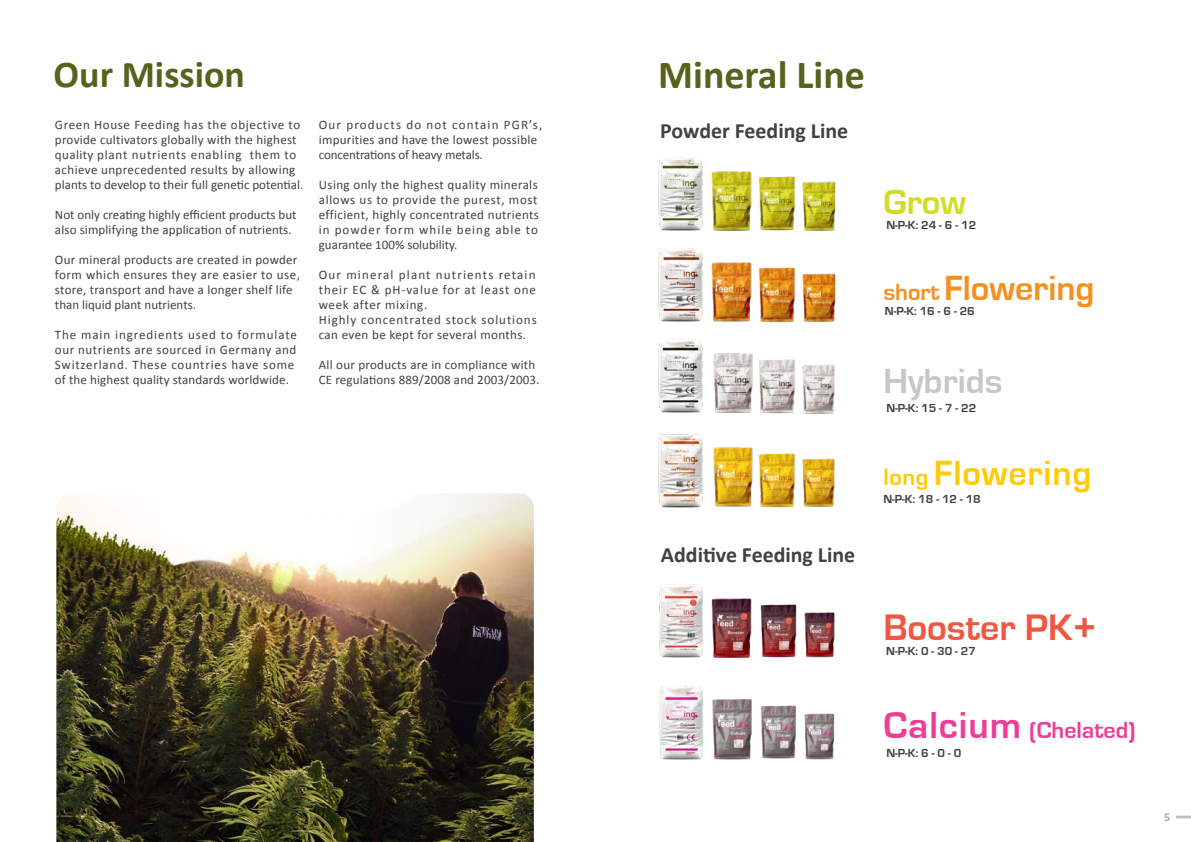
<style>
.page{position:relative;width:1191px;height:842px;background:#fff}
.page>*{position:absolute;margin:0;border:0;box-sizing:border-box;transform-origin:0 0}
.t1{font:700 40px "Calibri";color:#59611d}
.t2{font:700 38px "Calibri";color:#59611d}
.t3{font:700 38px "Eurostile";color:#f05642}
.t4{font:700 36px "Eurostile";color:#f78f1e}
.t5{font:700 36px "Eurostile";letter-spacing:.025em;color:#ffcb05}
.t6{font:700 36px "Eurostile";color:#c5c7c8}
.t7{font:700 36px "Eurostile";color:#d2db27}
.t8{font:700 24px "Eurostile";color:#ee3d96}
.t9{font:700 21.9px "Calibri";color:#414042}
.t10{font:13px/15px "Calibri";letter-spacing:.03em;color:#414042}
.t11{font:13px/15px "Calibri";letter-spacing:.07em;color:#414042}
.t12{font:13px/15px "Calibri";color:#414042}
.t13{font:13px/15px "Calibri";letter-spacing:.01em;color:#414042}
.t14{font:700 12px "Eurostile";color:#414042}
.t15{font:700 12px "Calibri";color:#aaa9aa}
.s1{font-size:24px}
.s2{font-size:38.6px}
</style>
<div class="page">
<svg style="left:1176px;top:816px;width:15px;height:3px"></svg>
<img style="left:56px;top:493px;width:478px;height:349px">
<img style="left:802px;top:181px;width:34px;height:50px">
<img style="left:802px;top:364px;width:33px;height:50px">
<img style="left:804px;top:612px;width:31px;height:46px">
<img style="left:802px;top:458px;width:33px;height:49px">
<img style="left:804px;top:713px;width:31px;height:47px">
<img style="left:759px;top:176px;width:37px;height:55px">
<img style="left:759px;top:359px;width:37px;height:55px">
<img style="left:760px;top:604px;width:37px;height:54px">
<img style="left:759px;top:453px;width:37px;height:55px">
<img style="left:761px;top:705px;width:36px;height:54px">
<img style="left:711px;top:171px;width:41px;height:60px">
<img style="left:713px;top:353px;width:40px;height:60px">
<img style="left:711px;top:598px;width:41px;height:60px">
<img style="left:713px;top:447px;width:40px;height:60px">
<img style="left:712px;top:699px;width:40px;height:61px">
<img style="left:658px;top:157px;width:45px;height:74px">
<img style="left:658px;top:339px;width:45px;height:74px">
<img style="left:658px;top:434px;width:45px;height:74px">
<img style="left:659px;top:584px;width:44px;height:74px">
<img style="left:659px;top:686px;width:44px;height:74px">
<img style="left:802px;top:273px;width:34px;height:49px">
<img style="left:759px;top:267px;width:37px;height:55px">
<img style="left:711px;top:262px;width:41px;height:60px">
<img style="left:658px;top:248px;width:45px;height:74px">
<h2 class="t2" style="left:54px;top:50px;width:193px">Our Mission</h2>
<p class="t10" style="left:55px;top:117px;width:250px">Green House Feeding has the objective to provide cultivators globally with the highest quality plant nutrients enabling them to achieve unprecedented results by allowing plants to develop to their full genetic potential.</p>
<p class="t12" style="left:55px;top:207px;width:243px">Not only creating highly efficient products but also simplifying the application of nutrients.</p>
<p class="t10" style="left:55px;top:252px;width:246px">Our mineral products are created in powder form which ensures they are easier to use, store, transport and have a longer shelf life than liquid plant nutrients.</p>
<p class="t10" style="left:55px;top:327px;width:243px">The main ingredients used to formulate our nutrients are sourced in Germany and Switzerland. These countries have some of the highest quality standards worldwide.</p>
<p class="t10" style="left:319px;top:117px;width:225px">Our products do not contain PGR’s, impurities and have the lowest possible concentrations of heavy metals.</p>
<p class="t10" style="left:319px;top:177px;width:222px">Using only the highest quality minerals allows us to provide the purest, most efficient, highly concentrated nutrients in powder form while being able to guarantee 100% solubility.</p>
<p class="t11" style="left:319px;top:267px;width:219px">Our mineral plant nutrients retain their EC &amp; pH-value for at least one week after mixing.<br>Highly concentrated stock solutions can even be kept for several months.</p>
<p class="t13" style="left:319px;top:357px;width:222px">All our products are in compliance with<br>CE regulations 889/2008 and 2003/2003.</p>
<h1 class="t1" style="left:658px;top:49px;width:208px">Mineral Line</h1>
<h3 class="t9" style="left:660px;top:117px;width:189px">Powder Feeding Line</h3>
<h3 class="t7" style="left:883px;top:182px;width:84px">Grow</h3>
<p class="t14" style="left:886px;top:218px;width:91px">N-P-K: 24 - 6 - 12</p>
<h3 class="t4" style="left:883px;top:269px;width:212px"><span class="s1">short</span> Flowering</h3>
<p class="t14" style="left:885px;top:305px;width:91px">N-P-K: 16 - 6 - 26</p>
<h3 class="t9" style="left:661px;top:540px;width:196px">Additive Feeding Line</h3>
<h3 class="t6" style="left:883px;top:362px;width:121px">Hybrids</h3>
<p class="t14" style="left:886px;top:402px;width:91px">N-P-K: 15 - 7 - 22</p>
<h3 class="t5" style="left:883px;top:453px;width:209px"><span class="s1">long</span> Flowering</h3>
<p class="t14" style="left:883px;top:493px;width:99px">N-P-K: 18 - 12 - 18</p>
<h2 class="t3" style="left:883px;top:607px;width:215px">Booster PK+</h2>
<p class="t14" style="left:886px;top:645px;width:91px">N-P-K: 0 - 30 - 27</p>
<h3 class="t8" style="left:883px;top:717px;width:254px"><span class="s2">Calcium</span> (Chelated)</h3>
<p class="t14" style="left:886px;top:746px;width:76px">N-P-K: 6 - 0 - 0</p>
<p class="t15" style="left:1164px;top:809px;width:8px">5</p>
</div>
